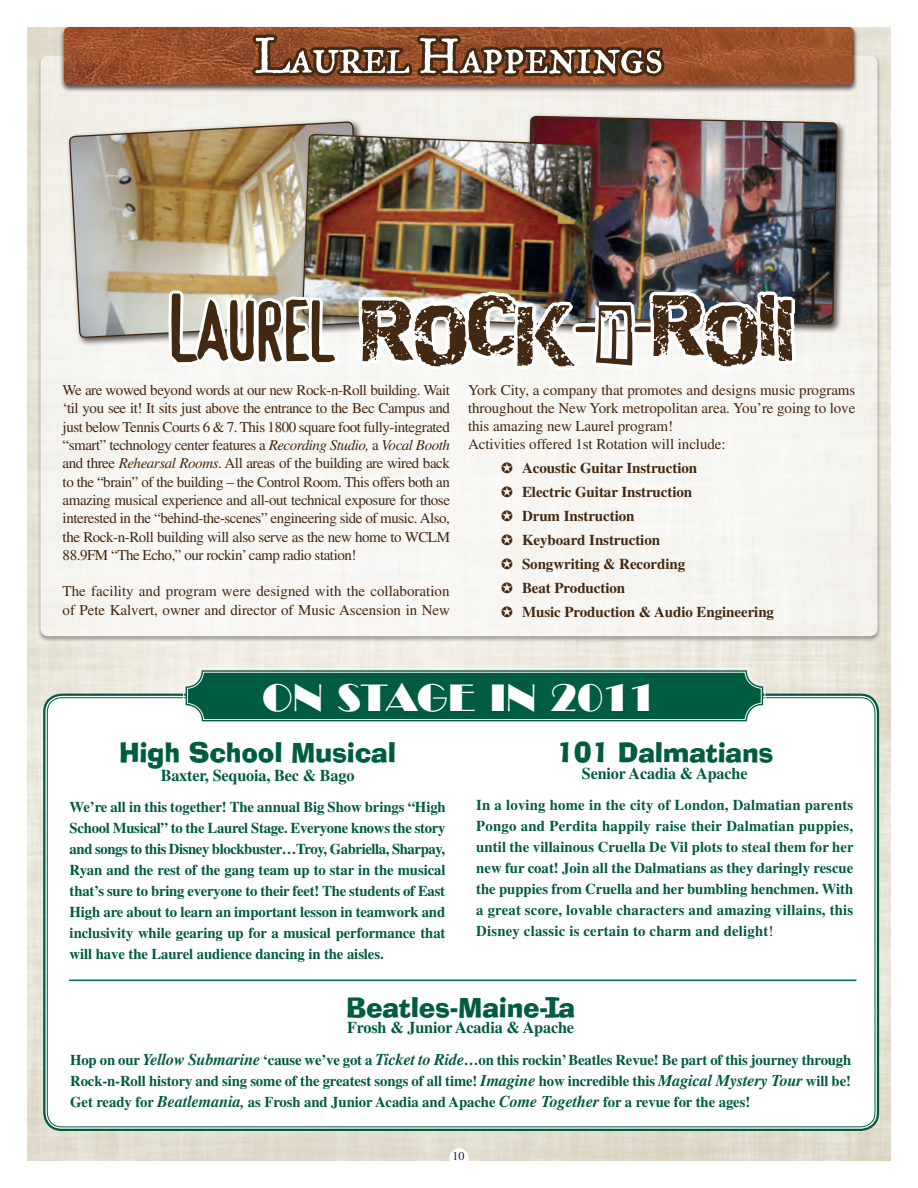
<style>
.page{position:relative;width:918px;height:1188px;background:#fff}
.page>*{position:absolute;margin:0;border:0;box-sizing:border-box;transform-origin:0 0}
.t1{font:84.45px "Device";letter-spacing:-.025em;color:#442912}
.t2{font:60.75px "Destroy";letter-spacing:-.045em;color:#442912}
.t3{font:54px "Historical Fell Type Roman SC";letter-spacing:-.025em;color:#fff}
.t4{font:37.5px "Broadway BT";color:#fff}
.intro_letter{font:27px "Ad Lib BT";letter-spacing:-.01em;color:#005c41}
.intro_letter-2{font:700 16.5px "Times";letter-spacing:-.01em;color:#005c41}
.intro_letter-3{font:700 15px/21px "Times";letter-spacing:-.005em;color:#005c41;text-align:justify}
.intro_letter-4{font:15px/18.3px "Times";letter-spacing:-.005em;color:#442912;text-align:justify}
.intro_letter-5{font:700 15px "Times";letter-spacing:-.005em;color:#442912}
.t5{font:12px "Times";color:#231f20}
.s1{font-family:"Device"}
.s2{font-family:"Mystery";font-weight:900;font-size:97.65px}
.s3{font-style:italic}
.s4{font-weight:400;color:#231f20}
.s5{font-style:italic;font-size:16.5px}
</style>
<div class="page">
<img style="left:27px;top:27px;width:864px;height:1134px">
<div style="left:41px;top:56px;width:837px;height:580px;background:#f7f5f1;border-radius:8px"></div>
<div style="left:523px;top:113px;width:324px;height:220px;background:#231f20;opacity:.75"></div>
<img style="left:711px;top:92px;width:127px;height:241px">
<div style="left:66px;top:119px;width:306px;height:228px;background:#f2f0eb"></div>
<svg style="left:70px;top:122px;width:231px;height:223px;background:#b7a78a"></svg>
<img style="left:301px;top:92px;width:159px;height:176px">
<div style="left:449px;top:1148px;width:20px;height:20px;background:#fff;border-radius:50%"></div>
<div style="left:59px;top:25px;width:800px;height:67px;background:#231f20;opacity:.75"></div>
<img style="left:64px;top:27px;width:790px;height:58px">
<svg style="left:251px;top:25px;width:209px;height:56px;background:#774528"></svg>
<div style="left:45px;top:696px;width:832px;height:433px;background:#fff;border-radius:16px"></div>
<svg style="left:183px;top:668px;width:583px;height:55px;background:#1d6e56"></svg>
<div style="left:187px;top:672px;width:575px;height:48px;border:1px solid #fbf9f2;border-radius:16px"></div>
<hr style="left:69px;top:980px;width:787px;height:1px;background:#007534">
<img style="left:460px;top:25px;width:251px;height:243px">
<img style="left:163px;top:268px;width:671px;height:102px">
<svg style="left:545px;top:997px;width:14px;height:4px"></svg>
<svg style="left:545px;top:1014px;width:14px;height:4px"></svg>
<p class="t3" style="left:254px;top:25px;width:411px">Laurel Happenings</p>
<p class="t1" style="left:165px;top:279px;width:170px">Laurel</p>
<p class="t2" style="left:362px;top:293px;width:436px">ROCK<span class="s1">-</span><span class="s2">n</span><span class="s1">-</span>ROLL</p>
<p class="intro_letter-4" style="left:63px;top:381px;width:389px">We are wowed beyond words at our new Rock-n-Roll building. Wait ‘til you see it! It sits just above the entrance to the Bec Campus and just below Tennis Courts 6 &amp; 7. This 1800 square foot fully-integrated “smart” technology center features a <span class="s3">Recording Studio,</span> a <span class="s3">Vocal Booth </span>and three <span class="s3">Rehearsal Rooms</span>. All areas of the building are wired back to the “brain” of the building – the Control Room. This offers both an amazing musical experience and all-out technical exposure for those interested in the “behind-the-scenes” engineering side of music. Also, the Rock-n-Roll building will also serve as the new home to WCLM 88.9FM “The Echo,” our rockin’ camp radio station!</p>
<p class="intro_letter-4" style="left:63px;top:582px;width:389px">The facility and program were designed with the collaboration of Pete Kalvert, owner and director of Music Ascension in New</p>
<p class="intro_letter-4" style="left:468px;top:381px;width:389px">York City, a company that promotes and designs music programs throughout the New York metropolitan area. You’re going to love this amazing new Laurel program!</p>
<p class="intro_letter-4" style="left:468px;top:435px;width:259px">Activities offered 1st Rotation will include:</p>
<p class="intro_letter-5" style="left:501px;top:459px;width:198px">✪ Acoustic Guitar Instruction</p>
<p class="intro_letter-5" style="left:501px;top:483px;width:193px">✪ Electric Guitar Instruction</p>
<p class="intro_letter-5" style="left:501px;top:507px;width:135px">✪ Drum Instruction</p>
<p class="intro_letter-5" style="left:501px;top:531px;width:161px">✪ Keyboard Instruction</p>
<p class="intro_letter-5" style="left:501px;top:555px;width:186px">✪ Songwriting &amp; Recording</p>
<p class="intro_letter-5" style="left:501px;top:579px;width:126px">✪ Beat Production</p>
<p class="intro_letter-5" style="left:501px;top:603px;width:275px">✪ Music Production &amp; Audio Engineering</p>
<p class="t4" style="left:262px;top:675px;width:395px">ON STAGE IN 2011</p>
<p class="intro_letter" style="left:119px;top:736px;width:278px">High School Musical</p>
<p class="intro_letter-2" style="left:161px;top:765px;width:195px">Baxter, Sequoia, Bec &amp; Bago</p>
<p class="intro_letter-3" style="left:70px;top:797px;width:378px">We’re all in this together! The annual Big Show brings “High School Musical” to the Laurel Stage. Everyone knows the story and songs to this Disney blockbuster…Troy, Gabriella, Sharpay, Ryan and the rest of the gang team up to star in the musical that’s sure to bring everyone to their feet! The students of East High are about to learn an important lesson in teamwork and inclusivity while gearing up for a musical performance that will have the Laurel audience dancing in the aisles.</p>
<p class="intro_letter" style="left:556px;top:735px;width:219px">101 Dalmatians</p>
<p class="intro_letter-2" style="left:582px;top:763px;width:167px">Senior Acadia &amp; Apache</p>
<p class="intro_letter-3" style="left:476px;top:794px;width:379px">In a loving home in the city of London, Dalmatian parents Pongo and Perdita happily raise their Dalmatian puppies, until the villainous Cruella De Vil plots to steal them for her new fur coat! Join all the Dalmatians as they daringly rescue the puppies from Cruella and her bumbling henchmen. With a great score, lovable characters and amazing villains, this Disney classic is certain to charm and delight<span class="s4">!</span></p>
<p class="intro_letter" style="left:346px;top:990px;width:231px">Beatles-Maine-Ia</p>
<p class="intro_letter-2" style="left:347px;top:1018px;width:228px">Frosh &amp; Junior Acadia &amp; Apache</p>
<p class="intro_letter-3" style="left:70px;top:1049px;width:783px">Hop on our <span class="s5">Yellow Submarine</span> ‘cause we’ve got a <span class="s5">Ticket to Ride</span>…on this rockin’ Beatles Revue! Be part of this journey through Rock-n-Roll history and sing some of the greatest songs of all time! <span class="s5">Imagine</span> how incredible this <span class="s5">Magical Mystery Tour</span> will be!<br>Get ready for <span class="s5">Beatlemania</span><span class="s3">,</span> as Frosh and Junior Acadia and Apache <span class="s5">Come Together</span> for a revue for the ages!</p>
<p class="t5" style="left:453px;top:1149px;width:13px">10</p>
</div>
